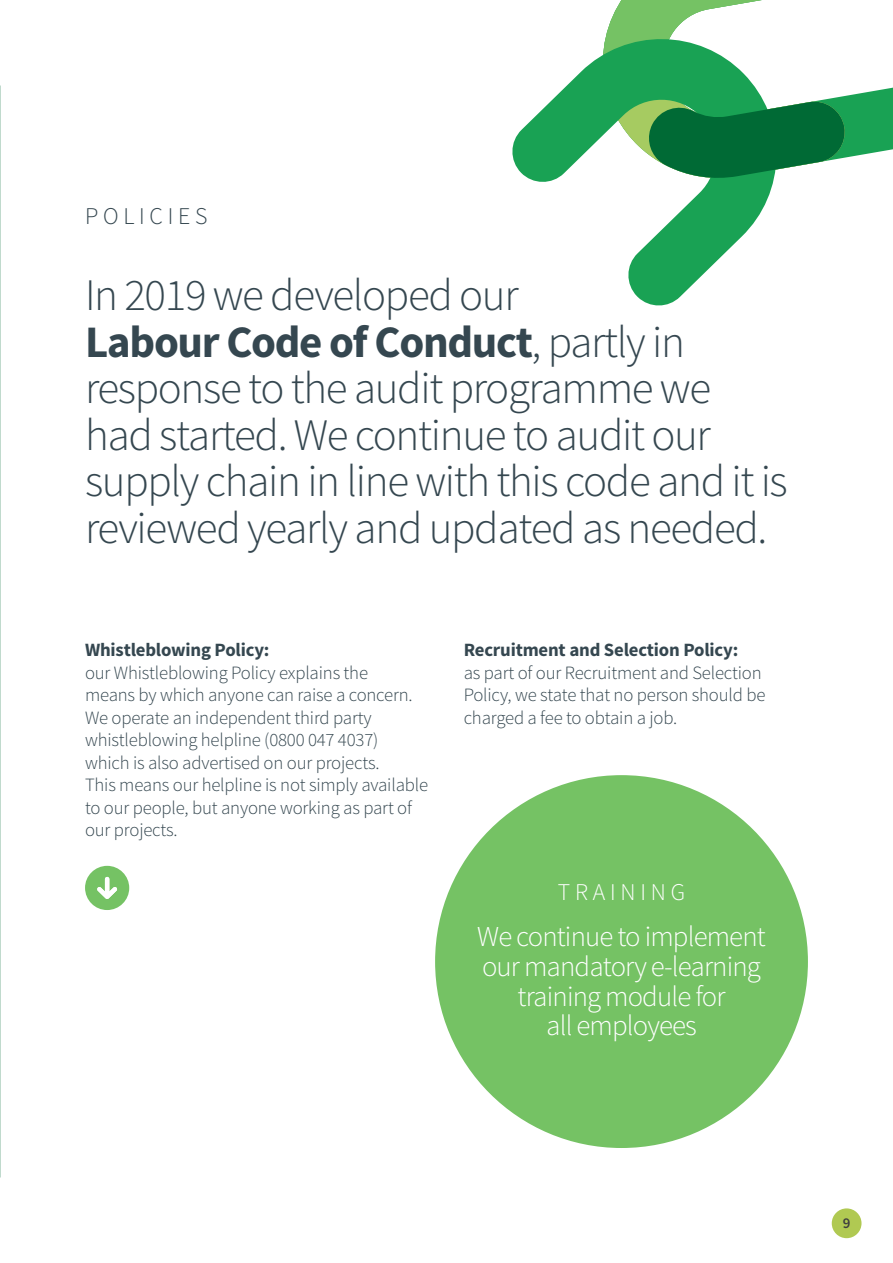
<style>
.page{position:relative;width:893px;height:1263px;background:#fff}
.page>*{position:absolute;margin:0;border:0;box-sizing:border-box;transform-origin:0 0}
.t1{font:300 45px/46.5px "Source Sans Pro";letter-spacing:-.03em;color:#354750}
.t2{font:300 28.8px/29.7px "Source Sans Pro";letter-spacing:-.03em;color:#fff;text-align:center}
.t3{font:300 24px "Source Sans Pro";letter-spacing:.2em;color:#354750}
.t4{font:300 24px "Source Sans Pro";letter-spacing:.2em;color:#fff}
.t5{font:300 18.75px/22.5px "Source Sans Pro";letter-spacing:-.01em;color:#354750}
.t6{font:600 15px "Source Sans Pro";color:#3e3e3f}
.s1{font-weight:700}
</style>
<div class="page">
<div style="left:832px;top:1208px;width:29px;height:30px;background:#b0c952;border-radius:50%"></div>
<svg style="left:847px;top:87px;width:46px;height:71px;background:#37ae6a"></svg>
<svg style="left:512px;top:57px;width:261px;height:249px"></svg>
<svg style="left:599px;top:0;width:248px;height:183px"></svg>
<div style="left:435px;top:775px;width:373px;height:373px;background:#75c264;border-radius:50%"></div>
<svg style="left:85px;top:866px;width:44px;height:44px"></svg>
<p class="t3" style="left:85px;top:202px;width:124px">POLICIES</p>
<p class="t1" style="left:85px;top:272px;width:704px">In 2019 we developed our<br><span class="s1">Labour Code of Conduct</span>, partly in response to the audit programme we had started. We continue to audit our supply chain in line with this code and it is reviewed yearly and updated as needed.</p>
<p class="t5" style="left:85px;top:639px;width:345px"><span class="s1">Whistleblowing Policy:<br></span>our Whistleblowing Policy explains the<br>means by which anyone can raise a concern.<br>We operate an independent third party whistleblowing helpline (0800 047 4037)<br>which is also advertised on our projects.<br>This means our helpline is not simply available to our people, but anyone working as part of our projects.</p>
<p class="t5" style="left:464px;top:639px;width:303px"><span class="s1">Recruitment and Selection Policy:<br></span>as part of our Recruitment and Selection Policy, we state that no person should be charged a fee to obtain a job.</p>
<p class="t4" style="left:558px;top:878px;width:129px">TRAINING</p>
<p class="t2" style="left:477px;top:922px;width:290px">We continue to implement our mandatory e-learning training module for<br>all employees</p>
<p class="t6" style="left:843px;top:1213px;width:9px">9</p>
</div>
